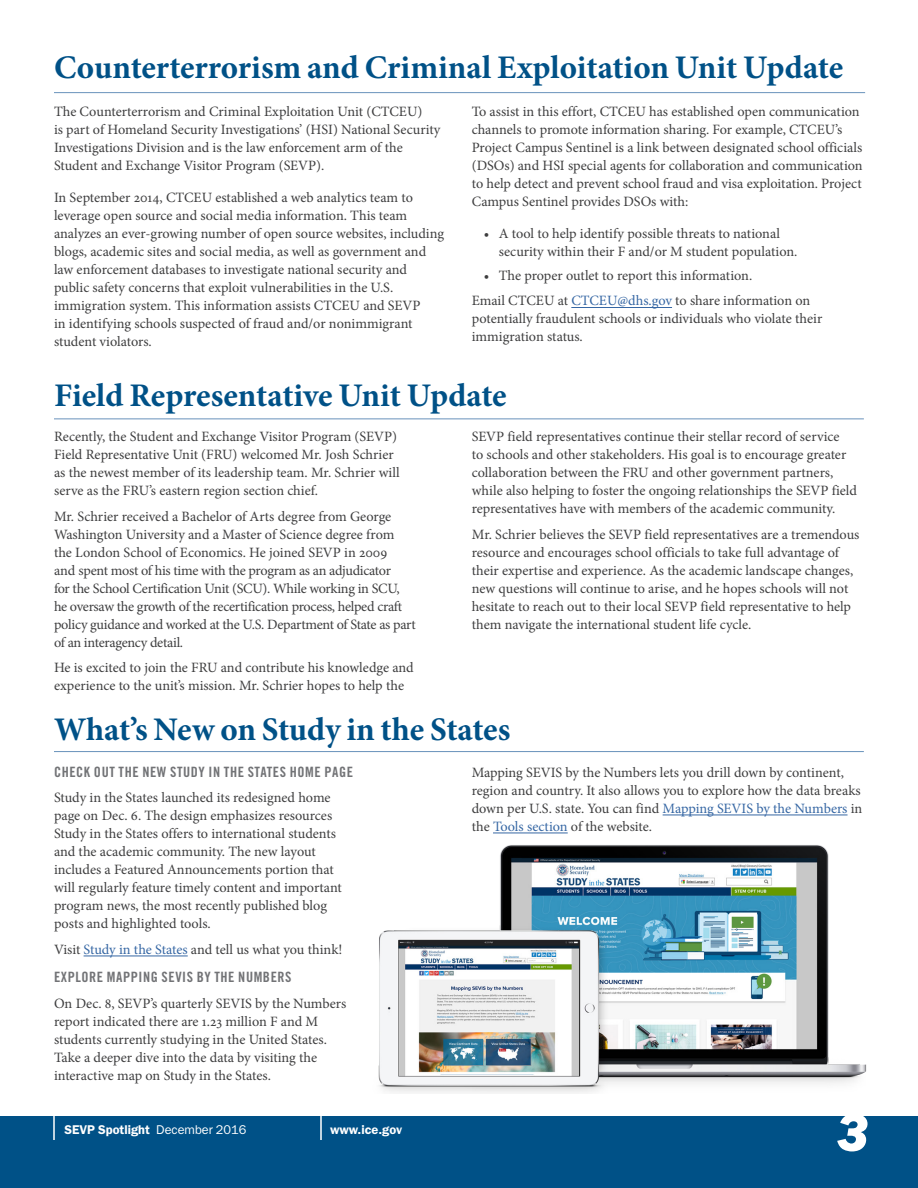
<style>
.page{position:relative;width:918px;height:1188px;background:#fff}
.page>*{position:absolute;margin:0;border:0;box-sizing:border-box;transform-origin:0 0}
.t1{font:54px "ITC Franklin Gothic Std Hvy It";color:#fff}
.t2{font:700 33px "Minion Pro";letter-spacing:-.005em;color:#005187}
.body{font:14.25px/18px "Minion Pro";letter-spacing:-.005em;color:#3e3e3f}
.t3{font:14.25px "Trade Gothic LT Std Bd Cn 20";letter-spacing:.04em;color:#727376}
.t4{font:600 12.75px "ITC Franklin Gothic Std";color:#fff}
.s1{color:#3667a4}
.s2{font-weight:400}
</style>
<div class="page">
<div style="left:0;top:1116px;width:918px;height:72px;background:#005187"></div>
<hr style="left:320px;top:1115px;width:2px;height:25px;background:#fff">
<hr style="left:53px;top:1115px;width:2px;height:25px;background:#fff">
<hr style="left:54px;top:418px;width:810px;height:1px;background:#6892bb">
<hr style="left:54px;top:751px;width:810px;height:1px;background:#6892bb">
<hr style="left:84px;top:956px;width:104px;height:1px;background:#3667a4">
<hr style="left:663px;top:815px;width:185px;height:1px;background:#3667a4">
<hr style="left:493px;top:833px;width:75px;height:1px;background:#3667a4">
<hr style="left:54px;top:92px;width:811px;height:1px;background:#6892bb">
<hr style="left:571px;top:307px;width:101px;height:1px;background:#3667a4">
<img style="left:378px;top:845px;width:489px;height:248px">
<h1 class="t2" style="left:54px;top:44px;width:791px">Counterterrorism and Criminal Exploitation Unit Update</h1>
<p class="body" style="left:54px;top:103px;width:388px">The Counterterrorism and Criminal Exploitation Unit (CTCEU)<br>is part of Homeland Security Investigations’ (HSI) National Security Investigations Division and is the law enforcement arm of the Student and Exchange Visitor Program (SEVP).</p>
<p class="body" style="left:54px;top:188px;width:392px">In September 2014, CTCEU established a web analytics team to leverage open source and social media information. This team analyzes an ever-growing number of open source websites, including blogs, academic sites and social media, as well as government and law enforcement databases to investigate national security and public safety concerns that exploit vulnerabilities in the U.S. immigration system. This information assists CTCEU and SEVP<br>in identifying schools suspected of fraud and/or nonimmigrant student violators.</p>
<p class="body" style="left:472px;top:103px;width:393px">To assist in this effort, CTCEU has established open communication channels to promote information sharing. For example, CTCEU’s Project Campus Sentinel is a link between designated school officials (DSOs) and HSI special agents for collaboration and communication to help detect and prevent school fraud and visa exploitation. Project Campus Sentinel provides DSOs with:</p>
<p class="body" style="left:499px;top:224px;width:300px;text-indent:-15px">• A tool to help identify possible threats to national security within their F and/or M student population.</p>
<p class="body" style="left:484px;top:266px;width:270px">• The proper outlet to report this information.</p>
<p class="body" style="left:472px;top:292px;width:352px">Email CTCEU at <span class="s1">CTCEU@dhs.gov</span> to share information on potentially fraudulent schools or individuals who violate their immigration status.</p>
<h1 class="t2" style="left:54px;top:372px;width:454px">Field Representative Unit Update</h1>
<p class="body" style="left:54px;top:428px;width:347px">Recently, the Student and Exchange Visitor Program (SEVP)<br>Field Representative Unit (FRU) welcomed Mr. Josh Schrier as the newest member of its leadership team. Mr. Schrier will serve as the FRU’s eastern region section chief.</p>
<p class="body" style="left:54px;top:507px;width:363px">Mr. Schrier received a Bachelor of Arts degree from George Washington University and a Master of Science degree from the London School of Economics. He joined SEVP in 2009<br>and spent most of his time with the program as an adjudicator<br>for the School Certification Unit (SCU). While working in SCU, he oversaw the growth of the recertification process, helped craft policy guidance and worked at the U.S. Department of State as part of an interagency detail.</p>
<p class="body" style="left:54px;top:659px;width:361px">He is excited to join the FRU and contribute his knowledge and experience to the unit’s mission. Mr. Schrier hopes to help the</p>
<p class="body" style="left:472px;top:428px;width:387px">SEVP field representatives continue their stellar record of service<br>to schools and other stakeholders. His goal is to encourage greater collaboration between the FRU and other government partners, while also helping to foster the ongoing relationships the SEVP field representatives have with members of the academic community.</p>
<p class="body" style="left:472px;top:525px;width:389px">Mr. Schrier believes the SEVP field representatives are a tremendous resource and encourages school officials to take full advantage of their expertise and experience. As the academic landscape changes, new questions will continue to arise, and he hopes schools will not hesitate to reach out to their local SEVP field representative to help them navigate the international student life cycle.</p>
<h1 class="t2" style="left:54px;top:706px;width:458px">What’s New on Study in the States</h1>
<h3 class="t3" style="left:54px;top:763px;width:301px">CHECK OUT THE NEW STUDY IN THE STATES HOME PAGE</h3>
<p class="body" style="left:54px;top:789px;width:289px">Study in the States launched its redesigned home page on Dec. 6. The design emphasizes resources Study in the States offers to international students and the academic community. The new layout includes a Featured Announcements portion that will regularly feature timely content and important program news, the most recently published blog posts and highlighted tools.</p>
<p class="body" style="left:54px;top:940px;width:290px">Visit <span class="s1">Study in the States</span> and tell us what you think!</p>
<h3 class="t3" style="left:54px;top:968px;width:239px">EXPLORE MAPPING SEVIS BY THE NUMBERS</h3>
<p class="body" style="left:54px;top:994px;width:294px">On Dec. 8, SEVP’s quarterly SEVIS by the Numbers report indicated there are 1.23 million F and M students currently studying in the United States.<br>Take a deeper dive into the data by visiting the interactive map on Study in the States.</p>
<p class="body" style="left:472px;top:763px;width:392px">Mapping SEVIS by the Numbers lets you drill down by continent, region and country. It also allows you to explore how the data breaks down per U.S. state. You can find <span class="s1">Mapping SEVIS by the Numbers</span> in the <span class="s1">Tools section</span> of the website.</p>
<p class="t4" style="left:64px;top:1122px;width:184px">SEVP Spotlight <span class="s2">December 2016</span></p>
<p class="t4" style="left:330px;top:1122px;width:74px">www.ice.gov</p>
<h1 class="t1" style="left:837px;top:1101px;width:33px">3</h1>
</div>
